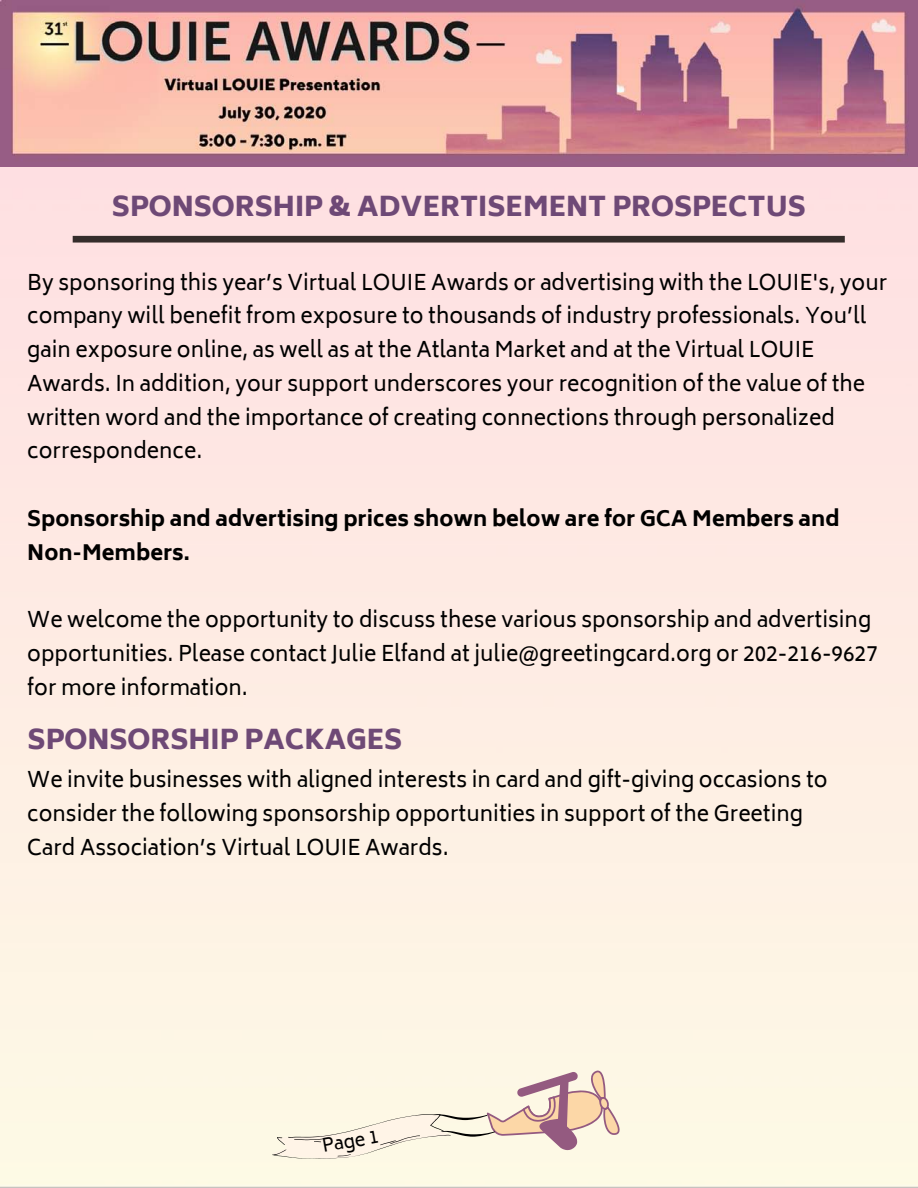
<style>
.page{position:relative;width:918px;height:1188px;background:#fff}
.page>*{position:absolute;margin:0;border:0;box-sizing:border-box;transform-origin:0 0}
.t1{font:800 27px "Biryani";color:#6e4976}
.t2{font:21px/33.8px "Biryani";color:#000}
.t3{font:800 21px/33.8px "Biryani";color:#000}
.t4{font:18px "Biryani";color:#000}
</style>
<div class="page">
<img style="left:0;top:166px;width:918px;height:1022px">
<svg style="left:73px;top:236px;width:772px;height:7px;background:#423836"></svg>
<img style="left:0;top:0;width:918px;height:166px">
<svg style="left:272px;top:1068px;width:352px;height:91px;background:#f2e6d6"></svg>
<p class="t1" style="left:112px;top:191px;width:696px">SPONSORSHIP &amp; ADVERTISEMENT PROSPECTUS</p>
<p class="t2" style="left:27px;top:265px;width:861px">By sponsoring this year’s Virtual LOUIE Awards or advertising with the LOUIE's, your company will benefit from exposure to thousands of industry professionals. You’ll gain exposure online, as well as at the Atlanta Market and at the Virtual LOUIE Awards. In addition, your support underscores your recognition of the value of the written word and the importance of creating connections through personalized correspondence.</p>
<p class="t3" style="left:27px;top:502px;width:814px">Sponsorship and advertising prices shown below are for GCA Members and<br>Non-Members.</p>
<p class="t2" style="left:27px;top:603px;width:852px">We welcome the opportunity to discuss these various sponsorship and advertising opportunities. Please contact Julie Elfand at julie@greetingcard.org or 202-216-9627 for more information.</p>
<p class="t1" style="left:28px;top:724px;width:376px">SPONSORSHIP PACKAGES</p>
<p class="t2" style="left:27px;top:763px;width:802px">We invite businesses with aligned interests in card and gift-giving occasions to consider the following sponsorship opportunities in support of the Greeting<br>Card Association’s Virtual LOUIE Awards.</p>
<p class="t4" style="left:321px;top:1136px;width:59px;rotate:-10deg">Page 1</p>
</div>
